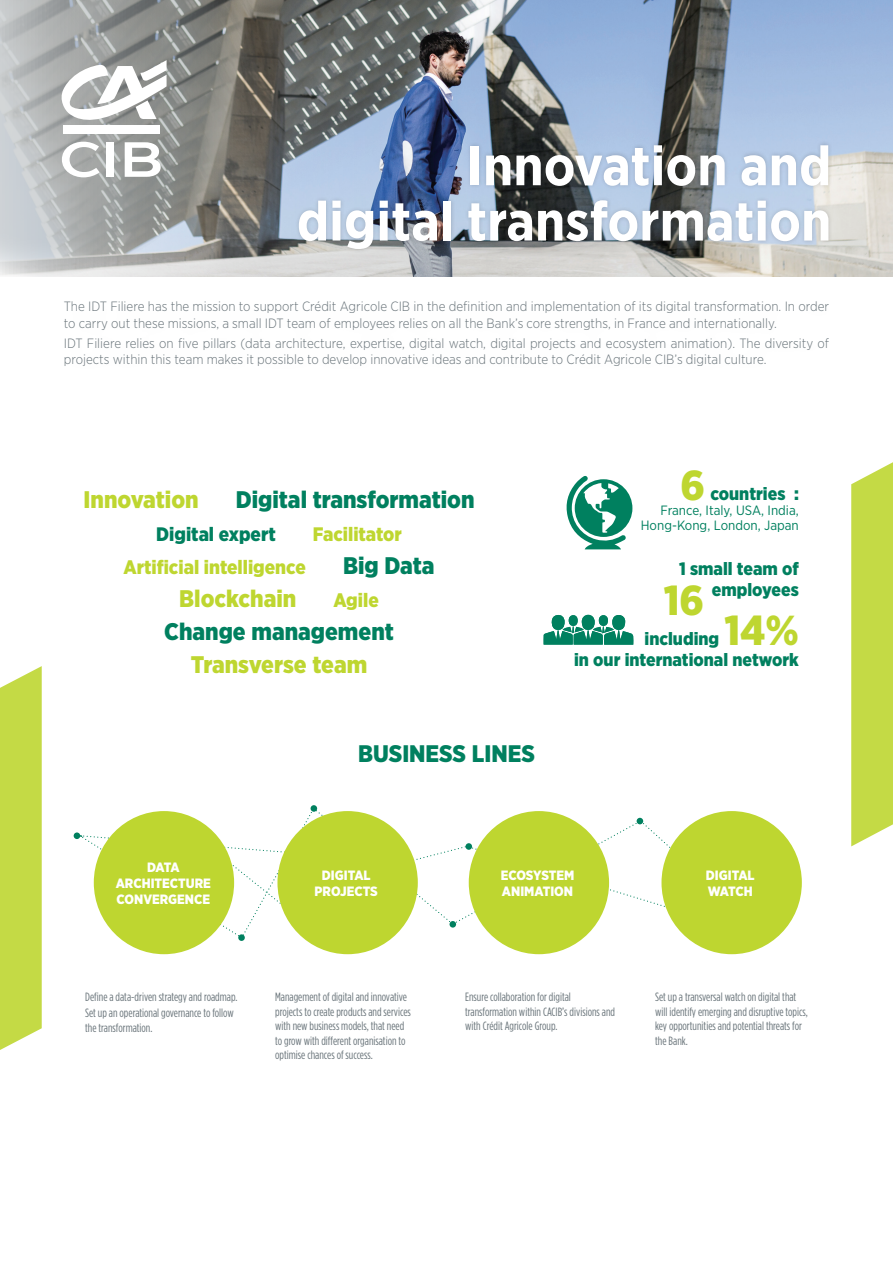
<style>
.page{position:relative;width:893px;height:1263px;background:#fff}
.page>*{position:absolute;margin:0;border:0;box-sizing:border-box;transform-origin:0 0}
.t1{font:700 55.35px/55.3px "Gotham Narrow";color:#fff;text-align:right}
.t2{font:900 41.85px "Gotham Narrow";color:#bed630}
.t3{font:900 24px "Gotham Narrow";color:#00805f}
.t4{font:900 24px "Gotham Narrow";color:#bed630}
.t5{font:900 23.85px "Gotham Narrow";color:#00805f}
.t6{font:900 19.5px "Gotham Narrow";color:#bed630}
.t7{font:900 19.5px "Gotham Narrow";color:#00805f}
.t8{font:900 18px/21.6px "Gotham Narrow";color:#00805f;text-align:center}
.t9{font:300 13.5px/16.2px "Gotham Narrow";color:#687379}
.t10{font:900 13.5px/16.2px "Gotham Narrow";color:#fff}
.t11{font:13.5px/15px "Gotham Narrow";color:#00805f;text-align:right}
.t12{font:12px/14.4px "Gotham Condensed";color:#687379}
</style>
<div class="page">
<svg style="left:851px;top:462px;width:42px;height:384px;background:#c8dc51"></svg>
<div style="left:0;top:666px;width:42px;height:384px;background:#c4da45"></div>
<img style="left:237px;top:0;width:656px;height:277px">
<svg style="left:0;top:0;width:237px;height:277px;background:#a3a5a4"></svg>
<div style="left:63px;top:125px;width:96px;height:9px;background:#fff"></div>
<svg style="left:58px;top:60px;width:109px;height:66px"></svg>
<svg style="left:62px;top:142px;width:38px;height:35px"></svg>
<div style="left:107px;top:142px;width:7px;height:35px;background:#fff"></div>
<svg style="left:125px;top:142px;width:36px;height:35px"></svg>
<div style="left:295px;top:140px;width:538px;height:113px;background:#231f20;opacity:.2"></div>
<svg style="left:544px;top:614px;width:89px;height:31px"></svg>
<svg style="left:566px;top:476px;width:67px;height:73px"></svg>
<div style="left:311px;top:805px;width:6px;height:7px;background:#00805f;border-radius:50%"></div>
<div style="left:238px;top:934px;width:7px;height:7px;background:#00805f;border-radius:50%"></div>
<svg style="left:80px;top:808px;width:689px;height:130px"></svg>
<div style="left:469px;top:811px;width:140px;height:143px;background:#bed630;border-radius:50%"></div>
<div style="left:277px;top:811px;width:141px;height:143px;background:#bed630;border-radius:50%"></div>
<div style="left:74px;top:832px;width:6px;height:7px;background:#00805f;border-radius:50%"></div>
<div style="left:661px;top:811px;width:141px;height:143px;background:#bed630;border-radius:50%"></div>
<div style="left:94px;top:811px;width:140px;height:143px;background:#bed630;border-radius:50%"></div>
<h1 class="t1" style="left:297px;top:138px;width:536px">Innovation and digital transformation</h1>
<p class="t9" style="left:64px;top:298px;width:767px">The IDT Filiere has the mission to support Crédit Agricole CIB in the definition and implementation of its digital transformation. In order to carry out these missions, a small IDT team of employees relies on all the Bank’s core strengths, in France and internationally.</p>
<p class="t9" style="left:64px;top:335px;width:767px">IDT Filiere relies on five pillars (data architecture, expertise, digital watch, digital projects and ecosystem animation). The diversity of projects within this team makes it possible to develop innovative ideas and contribute to Crédit Agricole CIB’s digital culture.</p>
<h3 class="t4" style="left:84px;top:483px;width:117px">Innovation</h3>
<h3 class="t3" style="left:236px;top:483px;width:240px">Digital transformation</h3>
<h3 class="t7" style="left:156px;top:521px;width:121px">Digital expert</h3>
<h3 class="t6" style="left:313px;top:521px;width:90px">Facilitator</h3>
<h3 class="t6" style="left:124px;top:554px;width:184px">Artificial intelligence</h3>
<h3 class="t3" style="left:343px;top:549px;width:93px">Big Data</h3>
<h3 class="t4" style="left:179px;top:582px;width:118px">Blockchain</h3>
<h3 class="t6" style="left:333px;top:587px;width:47px">Agile</h3>
<h3 class="t3" style="left:164px;top:615px;width:231px">Change management</h3>
<h3 class="t4" style="left:191px;top:648px;width:178px">Transverse team</h3>
<h3 class="t5" style="left:358px;top:737px;width:178px">BUSINESS LINES</h3>
<h2 class="t2" style="left:680px;top:457px;width:26px">6</h2>
<h3 class="t8" style="left:710px;top:482px;width:90px">countries :</h3>
<p class="t11" style="left:641px;top:502px;width:160px">France, Italy, USA, India,<br>Hong-Kong, London, Japan</p>
<h3 class="t8" style="left:679px;top:557px;width:121px;text-align:right">1 small team of employees</h3>
<h2 class="t2" style="left:664px;top:572px;width:42px">16</h2>
<h2 class="t2" style="left:724px;top:602px;width:76px">14%</h2>
<h3 class="t8" style="left:574px;top:627px;width:226px">including<br>in our international network</h3>
<p class="t10" style="left:116px;top:859px;width:97px;text-align:center">DATA<br>ARCHITECTURE<br>CONVERGENCE</p>
<p class="t12" style="left:85px;top:989px;width:154px;line-height:15.6px">Define a data-driven strategy and roadmap.<br>Set up an operational governance to follow</p>
<p class="t12" style="left:85px;top:1020px;width:69px">the transformation.</p>
<p class="t10" style="left:501px;top:867px;width:75px">ECOSYSTEM<br>ANIMATION</p>
<p class="t10" style="left:315px;top:867px;width:65px;text-align:center">DIGITAL<br>PROJECTS</p>
<p class="t10" style="left:706px;top:867px;width:50px">DIGITAL<br>WATCH</p>
<p class="t12" style="left:275px;top:990px;width:137px">Management of digital and innovative projects to create products and services with new business models, that need to grow with different organisation to optimise chances of success.</p>
<p class="t12" style="left:655px;top:990px;width:154px">Set up a transversal watch on digital that will identify emerging and disruptive topics, key opportunities and potential threats for the Bank.</p>
<p class="t12" style="left:465px;top:990px;width:151px">Ensure collaboration for digital transformation within CACIB’s divisions and with Crédit Agricole Group.</p>
</div>
